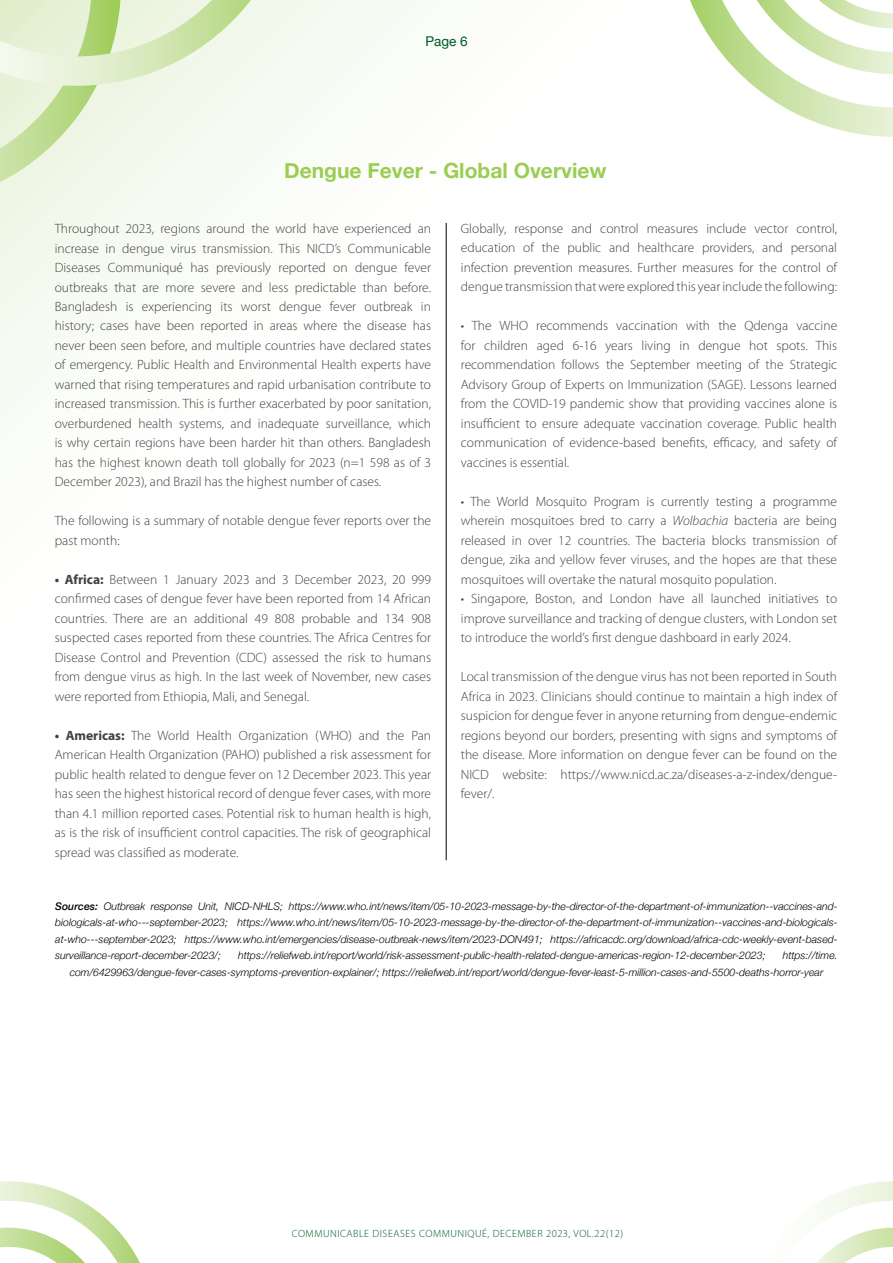
<style>
.page{position:relative;width:893px;height:1263px;background:#fff}
.page>*{position:absolute;margin:0;border:0;box-sizing:border-box;transform-origin:0 0}
.t1{font:700 21px "Helvetica Neue";color:#9bcd52}
.t2{font:300 13.5px/19.5px "Myriad Pro";color:#414042;text-align:justify}
.t3{font:13.5px "Helvetica Neue";color:#005926}
.t4{font:italic 300 10.5px/16.5px "Helvetica Neue";color:#000;text-align:justify}
.t5{font:300 10.5px "Myriad Pro";letter-spacing:.05em;color:#005926}
.s1{font-weight:700}
.s2{font-style:italic}
.s3{font-weight:500}
</style>
<div class="page">
<hr style="left:446px;top:223px;width:1px;height:637px;background:#000">
<svg style="left:0;top:0;width:251px;height:182px"></svg>
<svg style="left:690px;top:0;width:203px;height:137px"></svg>
<svg style="left:817px;top:1181px;width:76px;height:82px"></svg>
<svg style="left:0;top:1181px;width:140px;height:82px"></svg>
<p class="t3" style="left:425px;top:31px;width:44px">Page 6</p>
<h1 class="t1" style="left:284px;top:154px;width:324px">Dengue Fever - Global Overview</h1>
<p class="t2" style="left:55px;top:219px;width:378px">Throughout 2023, regions around the world have experienced an increase in dengue virus transmission. This NICD’s Communicable Diseases Communiqué has previously reported on dengue fever outbreaks that are more severe and less predictable than before.<br>Bangladesh is experiencing its worst dengue fever outbreak in history; cases have been reported in areas where the disease has never been seen before, and multiple countries have declared states of emergency. Public Health and Environmental Health experts have warned that rising temperatures and rapid urbanisation contribute to increased transmission. This is further exacerbated by poor sanitation, overburdened health systems, and inadequate surveillance, which is why certain regions have been harder hit than others. Bangladesh has the highest known death toll globally for 2023 (n=1 598 as of 3<br>December 2023), and Brazil has the highest number of cases.</p>
<p class="t2" style="left:55px;top:511px;width:378px">The following is a summary of notable dengue fever reports over the past month:</p>
<p class="t2" style="left:55px;top:570px;width:378px"><span class="s1">• Africa:</span> Between 1 January 2023 and 3 December 2023, 20 999 confirmed cases of dengue fever have been reported from 14 African countries. There are an additional 49 808 probable and 134 908 suspected cases reported from these countries. The Africa Centres for Disease Control and Prevention (CDC) assessed the risk to humans from dengue virus as high. In the last week of November, new cases were reported from Ethiopia, Mali, and Senegal.</p>
<p class="t2" style="left:55px;top:726px;width:378px"><span class="s1">• Americas:</span> The World Health Organization (WHO) and the Pan American Health Organization (PAHO) published a risk assessment for public health related to dengue fever on 12 December 2023. This year has seen the highest historical record of dengue fever cases, with more than 4.1 million reported cases. Potential risk to human health is high, as is the risk of insufficient control capacities. The risk of geographical spread was classified as moderate.</p>
<p class="t2" style="left:461px;top:219px;width:378px">Globally, response and control measures include vector control, education of the public and healthcare providers, and personal infection prevention measures. Further measures for the control of dengue transmission that were explored this year include the following:</p>
<p class="t2" style="left:461px;top:316px;width:378px">• The WHO recommends vaccination with the Qdenga vaccine for children aged 6-16 years living in dengue hot spots. This recommendation follows the September meeting of the Strategic Advisory Group of Experts on Immunization (SAGE). Lessons learned from the COVID-19 pandemic show that providing vaccines alone is insufficient to ensure adequate vaccination coverage. Public health communication of evidence-based benefits, efficacy, and safety of vaccines is essential.</p>
<p class="t2" style="left:461px;top:492px;width:378px">• The World Mosquito Program is currently testing a programme wherein mosquitoes bred to carry a <span class="s2">Wolbachia</span> bacteria are being released in over 12 countries. The bacteria blocks transmission of dengue, zika and yellow fever viruses, and the hopes are that these mosquitoes will overtake the natural mosquito population.</p>
<p class="t2" style="left:461px;top:589px;width:378px">• Singapore, Boston, and London have all launched initiatives to improve surveillance and tracking of dengue clusters, with London set to introduce the world’s first dengue dashboard in early 2024.</p>
<p class="t2" style="left:461px;top:667px;width:378px">Local transmission of the dengue virus has not been reported in South Africa in 2023. Clinicians should continue to maintain a high index of suspicion for dengue fever in anyone returning from dengue-endemic regions beyond our borders, presenting with signs and symptoms of the disease. More information on dengue fever can be found on the NICD website: https://www.nicd.ac.za/diseases-a-z-index/dengue&shy;fever/.</p>
<p class="t4" style="left:55px;top:897px;width:784px"><span class="s3">Sources:</span> Outbreak response Unit, NICD-NHLS; https://www.who.int/news/item/05-10-2023-message-by-the-director-of-the-department-of-immunization--vaccines-and&shy;biologicals-at-who---september-2023; https://www.who.int/news/item/05-10-2023-message-by-the-director-of-the-department-of-immunization--vaccines-and-biologicals&shy;at-who---september-2023; https://www.who.int/emergencies/disease-outbreak-news/item/2023-DON491; https://africacdc.org/download/africa-cdc-weekly-event-based&shy;surveillance-report-december-2023/;</p>
<p class="t4" style="left:70px;top:946px;width:769px;text-indent:713px">https://time. com/6429963/dengue-fever-cases-symptoms-prevention-explainer/; https://reliefweb.int/report/world/dengue-fever-least-5-million-cases-and-5500-deaths-horror-year</p>
<p class="t4" style="left:238px;top:946px;width:529px">https://reliefweb.int/report/world/risk-assessment-public-health-related-dengue-americas-region-12-december-2023;</p>
<p class="t5" style="left:292px;top:1228px;width:333px">COMMUNICABLE DISEASES COMMUNIQUÉ, DECEMBER 2023, VOL.22(12)</p>
</div>
